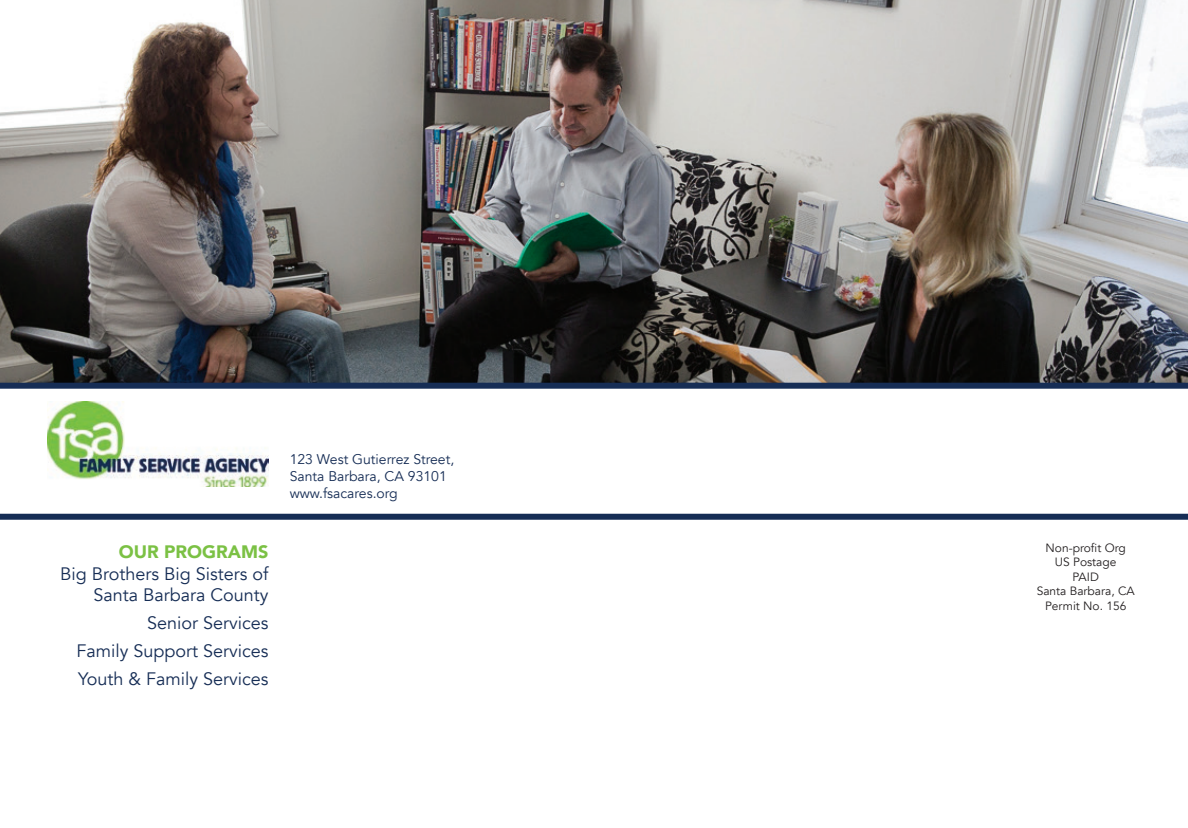
<style>
.page{position:relative;width:1188px;height:828px;background:#fff}
.page>*{position:absolute;margin:0;border:0;box-sizing:border-box;transform-origin:0 0}
.t1{font:18px/21.6px "Avenir";color:#162d55;text-align:right}
.t2{font:900 18px "Avenir";color:#7bc144}
.t3{font:14px/16.8px "Avenir";color:#162d55}
.t4{font:12px "Avenir";color:#231f20}
</style>
<div class="page">
<img style="left:0;top:0;width:1188px;height:383px">
<img style="left:48px;top:401px;width:221px;height:85px">
<div style="left:0;top:514px;width:1188px;height:6px;background:#162d55"></div>
<div style="left:0;top:383px;width:1188px;height:6px;background:#162d55"></div>
<p class="t2" style="left:119px;top:536px;width:151px">OUR PROGRAMS</p>
<p class="t1" style="left:60px;top:563px;width:210px">Big Brothers Big Sisters of<br>Santa Barbara County</p>
<p class="t1" style="left:147px;top:613px;width:123px">Senior Services</p>
<p class="t1" style="left:76px;top:641px;width:193px">Family Support Services</p>
<p class="t1" style="left:78px;top:669px;width:192px">Youth &amp; Family Services</p>
<p class="t3" style="left:290px;top:451px;width:166px">123 West Gutierrez Street,<br>Santa Barbara, CA 93101</p>
<p class="t3" style="left:290px;top:485px;width:110px">www.fsacares.org</p>
<p class="t4" style="left:1046px;top:541px;width:82px">Non-profit Org</p>
<p class="t4" style="left:1055px;top:555px;width:63px">US Postage</p>
<p class="t4" style="left:1073px;top:570px;width:28px">PAID</p>
<p class="t4" style="left:1037px;top:584px;width:100px">Santa Barbara, CA</p>
<p class="t4" style="left:1045px;top:598px;width:83px">Permit No. 156</p>
</div>
